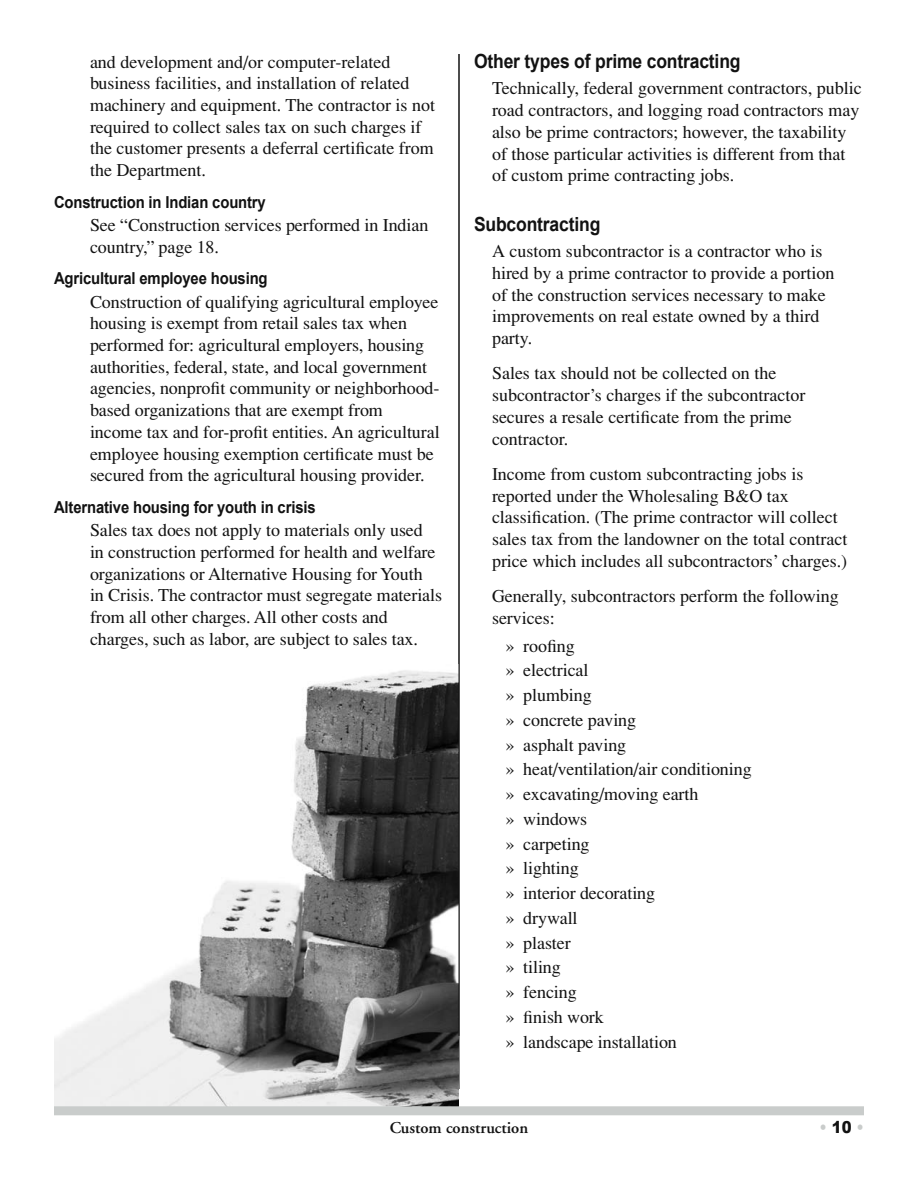
<style>
.page{position:relative;width:918px;height:1188px;background:#fff}
.page>*{position:absolute;margin:0;border:0;box-sizing:border-box;transform-origin:0 0}
.t1{font:700 19.5px "Arial";letter-spacing:-.01em;color:#121212;scale:.9 1}
.t2{font:18px/21.8px "Times";color:#121212}
.t3{font:700 16.5px "Arial";letter-spacing:-.01em;color:#121212;scale:.9 1}
.t4{font:600 16.5px "Adobe Garamond";color:#121212}
.t5{font:900 16.5px "Arial";color:#c9cccb;scale:.9 1}
.s1{color:#121212}
</style>
<div class="page">
<hr style="left:459px;top:54px;width:1px;height:1035px;background:#121212">
<img style="left:54px;top:664px;width:405px;height:442px">
<div style="left:54px;top:1106px;width:810px;height:9px;background:#c9cccb"></div>
<p class="t2" style="left:90px;top:51px;width:347px">and development and/or computer-related business facilities, and installation of related machinery and equipment. The contractor is not required to collect sales tax on such charges if the customer presents a deferral certificate from the Department.</p>
<p class="t3" style="left:54px;top:193px;width:237px">Construction in Indian country</p>
<p class="t2" style="left:90px;top:214px;width:340px">See “Construction services performed in Indian country,” page 18.</p>
<p class="t3" style="left:54px;top:269px;width:239px">Agricultural employee housing</p>
<p class="t2" style="left:90px;top:291px;width:351px">Construction of qualifying agricultural employee housing is exempt from retail sales tax when performed for: agricultural employers, housing authorities, federal, state, and local government agencies, nonprofit community or neighborhood&shy;based organizations that are exempt from income tax and for-profit entities. An agricultural employee housing exemption certificate must be secured from the agricultural housing provider.</p>
<p class="t3" style="left:54px;top:498px;width:292px">Alternative housing for youth in crisis</p>
<p class="t2" style="left:90px;top:519px;width:354px">Sales tax does not apply to materials only used<br>in construction performed for health and welfare organizations or Alternative Housing for Youth<br>in Crisis. The contractor must segregate materials from all other charges. All other costs and charges, such as labor, are subject to sales tax.</p>
<p class="t1" style="left:474px;top:50px;width:298px">Other types of prime contracting</p>
<p class="t2" style="left:492px;top:78px;width:371px">Technically, federal government contractors, public road contractors, and logging road contractors may also be prime contractors; however, the taxability of those particular activities is different from that of custom prime contracting jobs.</p>
<p class="t1" style="left:474px;top:213px;width:142px">Subcontracting</p>
<p class="t2" style="left:492px;top:240px;width:344px">A custom subcontractor is a contractor who is hired by a prime contractor to provide a portion of the construction services necessary to make improvements on real estate owned by a third party.</p>
<p class="t2" style="left:492px;top:362px;width:315px">Sales tax should not be collected on the subcontractor’s charges if the subcontractor secures a resale certificate from the prime contractor.</p>
<p class="t2" style="left:492px;top:463px;width:357px">Income from custom subcontracting jobs is reported under the Wholesaling B&amp;O tax classification. (The prime contractor will collect sales tax from the landowner on the total contract price which includes all subcontractors’ charges.)</p>
<p class="t2" style="left:492px;top:585px;width:348px">Generally, subcontractors perform the following services:</p>
<p class="t2" style="left:506px;top:633px;width:248px;line-height:24.8px">» roofing<br>» electrical<br>» plumbing<br>» concrete paving<br>» asphalt paving<br>» heat/ventilation/air conditioning » excavating/moving earth<br>» windows<br>» carpeting<br>» lighting<br>» interior decorating<br>» drywall<br>» plaster<br>» tiling<br>» fencing<br>» finish work<br>» landscape installation</p>
<p class="t4" style="left:390px;top:1119px;width:140px">Custom construction</p>
<p class="t5" style="left:819px;top:1118px;width:51px">• <span class="s1">10</span> •</p>
</div>
